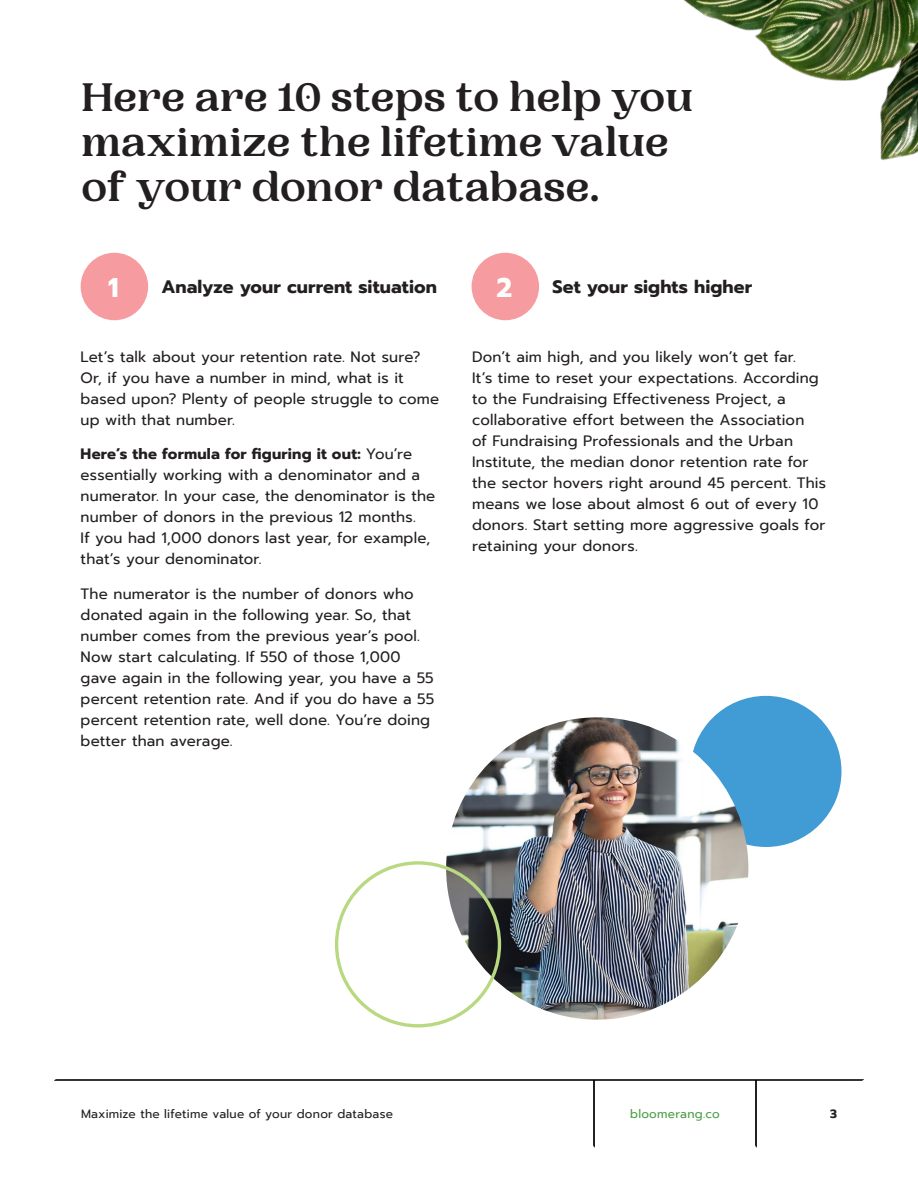
<style>
.page{position:relative;width:918px;height:1188px;background:#fff}
.page>*{position:absolute;margin:0;border:0;box-sizing:border-box;transform-origin:0 0}
.t1{font:700 42px/45px "PP Woodland";letter-spacing:-.01em;color:#231f20}
.t2{font:700 27px "Prompt";color:#fff}
.t3{font:700 18px "Prompt";letter-spacing:.005em;color:#231f20}
.t4{font:15px/21px "Prompt";letter-spacing:.01em;color:#231f20}
.t5{font:12px "Prompt";letter-spacing:.02em;color:#231f20}
.t6{font:12px "Prompt";letter-spacing:.02em;color:#4b9f45}
.t7{font:700 12px "Prompt";color:#231f20}
.s1{font-weight:700}
</style>
<div class="page">
<div style="left:690px;top:696px;width:151px;height:151px;background:#419bd5;border-radius:50%"></div>
<img style="left:446px;top:717px;width:302px;height:303px;border-radius:151px">
<img style="left:683px;top:0;width:235px;height:160px">
<svg style="left:54px;top:1079px;width:810px;height:69px"></svg>
<div style="left:81px;top:253px;width:67px;height:67px;background:#f69ca0;border-radius:50%"></div>
<div style="left:472px;top:253px;width:67px;height:67px;background:#f69ca0;border-radius:50%"></div>
<h1 class="t1" style="left:81px;top:75px;width:614px">Here are 10 steps to help you maximize the lifetime value of your donor database.</h1>
<h2 class="t2" style="left:108px;top:267px;width:12px">1</h2>
<p class="t3" style="left:162px;top:273px;width:277px">Analyze your current situation</p>
<h2 class="t2" style="left:496px;top:267px;width:17px">2</h2>
<p class="t3" style="left:553px;top:273px;width:201px">Set your sights higher</p>
<p class="t4" style="left:81px;top:346px;width:360px">Let’s talk about your retention rate. Not sure?<br>Or, if you have a number in mind, what is it based upon? Plenty of people struggle to come up with that number.</p>
<p class="t4" style="left:81px;top:443px;width:356px"><span class="s1">Here’s the formula for figuring it out:</span> You’re essentially working with a denominator and a numerator. In your case, the denominator is the number of donors in the previous 12 months.<br>If you had 1,000 donors last year, for example, that’s your denominator.</p>
<p class="t4" style="left:81px;top:583px;width:355px">The numerator is the number of donors who donated again in the following year. So, that number comes from the previous year’s pool.<br>Now start calculating. If 550 of those 1,000 gave again in the following year, you have a 55 percent retention rate. And if you do have a 55 percent retention rate, well done. You’re doing better than average.</p>
<p class="t4" style="left:472px;top:346px;width:355px">Don’t aim high, and you likely won’t get far.<br>It’s time to reset your expectations. According to the Fundraising Effectiveness Project, a collaborative effort between the Association<br>of Fundraising Professionals and the Urban Institute, the median donor retention rate for the sector hovers right around 45 percent. This means we lose about almost 6 out of every 10 donors. Start setting more aggressive goals for retaining your donors.</p>
<p class="t5" style="left:81px;top:1106px;width:314px">Maximize the lifetime value of your donor database</p>
<p class="t6" style="left:630px;top:1106px;width:91px">bloomerang.co</p>
<p class="t7" style="left:830px;top:1105px;width:8px">3</p>
</div>
